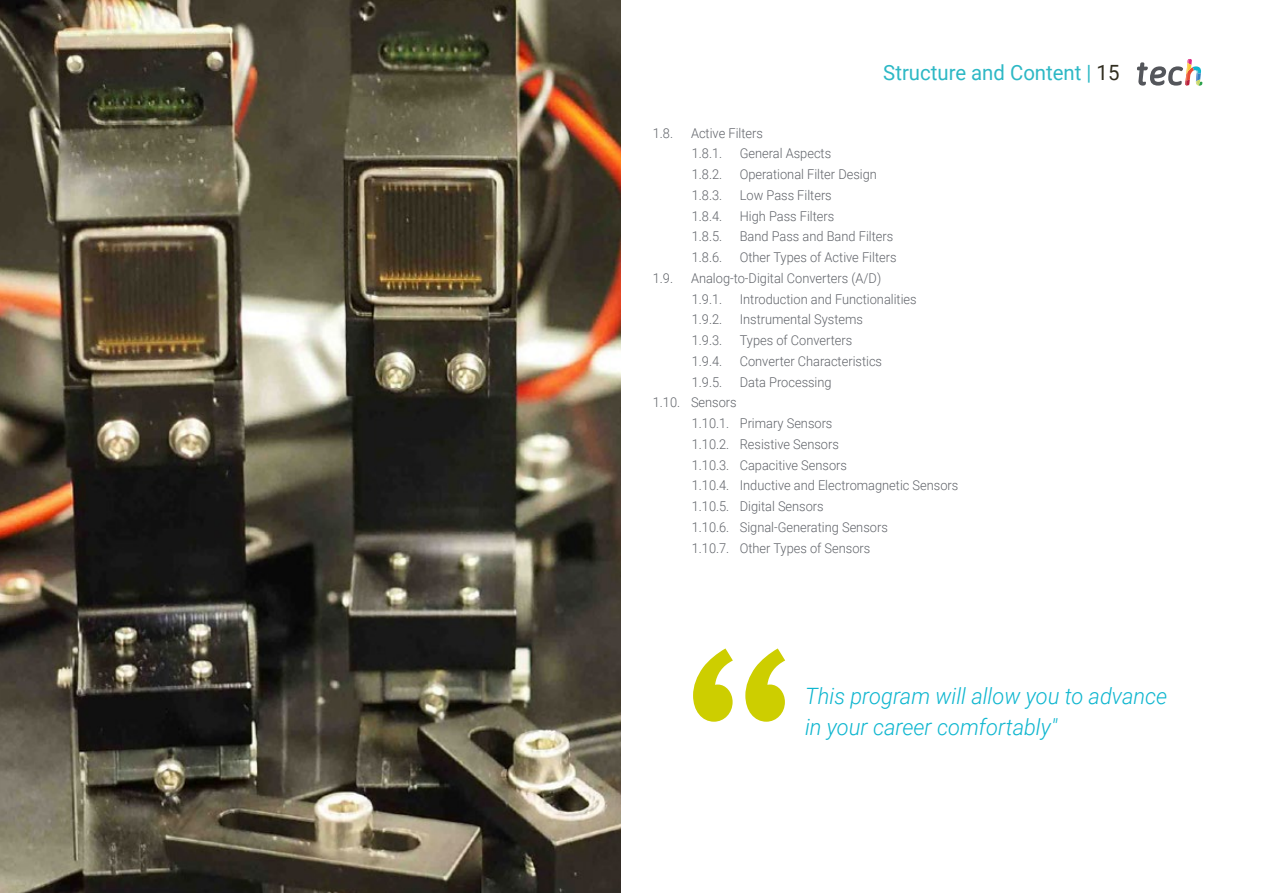
<style>
.page{position:relative;width:1263px;height:893px;background:#fff}
.page>*{position:absolute;margin:0;border:0;box-sizing:border-box;transform-origin:0 0}
.t1{font:italic 300 22.5px/31.5px "Roboto";color:#0fb6cf}
.t2{font:21px "Roboto";color:#2db8c5}
.t3{font:300 13.5px/20.7px "Roboto";color:#61646a;scale:.95 1}
.s1{color:#312e20}
</style>
<div class="page">
<svg style="left:1137px;top:59px;width:65px;height:27px"></svg>
<img style="left:0;top:0;width:621px;height:893px">
<svg style="left:693px;top:648px;width:92px;height:74px"></svg>
<p class="t3" style="left:653px;top:122px;width:23px">1.8.</p>
<p class="t3" style="left:691px;top:122px;width:77px">Active Filters<br>1.8.1.</p>
<p class="t3" style="left:740px;top:143px;width:98px">General Aspects</p>
<h2 class="t2" style="left:883px;top:57px;width:238px">Structure and Content | <span class="s1">15</span></h2>
<p class="t3" style="left:692px;top:164px;width:34px">1.8.2.</p>
<p class="t3" style="left:740px;top:164px;width:146px">Operational Filter Design</p>
<p class="t3" style="left:692px;top:184px;width:34px">1.8.3.</p>
<p class="t3" style="left:740px;top:184px;width:98px">Low Pass Filters</p>
<p class="t3" style="left:692px;top:205px;width:34px">1.8.4.</p>
<p class="t3" style="left:740px;top:205px;width:101px">High Pass Filters</p>
<p class="t3" style="left:692px;top:226px;width:34px">1.8.5.</p>
<p class="t3" style="left:740px;top:226px;width:163px">Band Pass and Band Filters</p>
<p class="t3" style="left:692px;top:247px;width:34px">1.8.6.</p>
<p class="t3" style="left:740px;top:247px;width:167px">Other Types of Active Filters</p>
<p class="t3" style="left:653px;top:267px;width:23px">1.9.</p>
<p class="t3" style="left:691px;top:267px;width:202px">Analog-to-Digital Converters (A/D)<br>1.9.1.</p>
<p class="t3" style="left:740px;top:288px;width:188px">Introduction and Functionalities</p>
<p class="t3" style="left:692px;top:309px;width:34px">1.9.2.</p>
<p class="t3" style="left:740px;top:309px;width:131px">Instrumental Systems</p>
<p class="t3" style="left:692px;top:330px;width:34px">1.9.3.</p>
<p class="t3" style="left:740px;top:330px;width:120px">Types of Converters</p>
<p class="t3" style="left:692px;top:350px;width:34px">1.9.4.</p>
<p class="t3" style="left:740px;top:350px;width:151px">Converter Characteristics</p>
<p class="t3" style="left:692px;top:371px;width:34px">1.9.5.</p>
<p class="t3" style="left:740px;top:371px;width:98px">Data Processing</p>
<p class="t3" style="left:692px;top:392px;width:282px;text-indent:-39px">1.10. Sensors<br>1.10.1. Primary Sensors<br>1.10.2. Resistive Sensors<br>1.10.3. Capacitive Sensors<br>1.10.4. Inductive and Electromagnetic Sensors<br>1.10.5. Digital Sensors<br>1.10.6. Signal-Generating Sensors<br>1.10.7. Other Types of Sensors</p>
<h1 class="t1" style="left:805px;top:679px;width:364px">This program will allow you to advance in your career comfortably"</h1>
</div>
